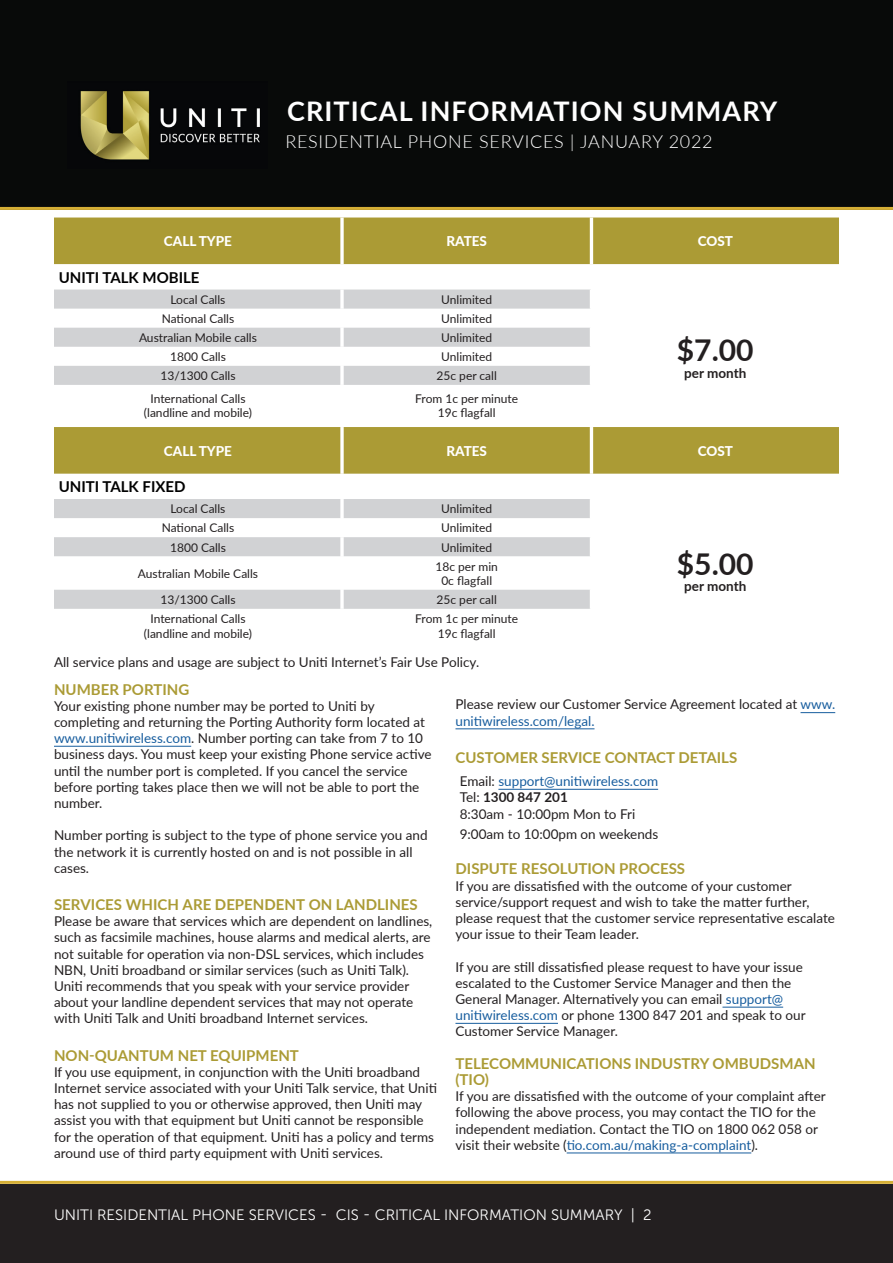
<style>
.page{position:relative;width:893px;height:1263px;background:#fff}
.page>*{position:absolute;margin:0;border:0;box-sizing:border-box;transform-origin:0 0}
.t1{font:700 30px "Lato";color:#231f20}
.t2{font:700 27px "Lato";letter-spacing:.04em;color:#fff}
.t3{font:300 18px "Lato";letter-spacing:.04em;color:#fff}
.Paragraph_Style_1{font:700 15px/16.2px "Lato";color:#ab9b35}
.t4{font:15px "Museo Sans 300";color:#fff}
.t5{font:700 15px "Lato";color:#000}
.Heading_Style{font:700 15px "Lato";color:#ab9b35}
.Heading_Style-2{font:13.5px/16.2px "Lato";color:#231f20}
.body_black_right{font:13.5px "Lato";color:#231f20}
.t6{font:800 13.5px "Lato";color:#fff}
.body_black_right-2{font:13.5px "Lato";color:#175d9e}
.body_black_right-3{font:700 13.5px "Lato";color:#231f20}
.t7{font:12px "Lato";color:#231f20}
.s1{color:#175d9e}
.s2{color:#231f20}
.s3{font-weight:400}
</style>
<div class="page">
<div style="left:0;top:1184px;width:893px;height:79px;background:#231f20"></div>
<div style="left:0;top:0;width:893px;height:209px;background:#080a09"></div>
<img style="left:80px;top:91px;width:180px;height:69px">
<hr style="left:0;top:207px;width:893px;height:3px;background:#d5af36">
<hr style="left:0;top:1181px;width:893px;height:3px;background:#d5af36">
<div style="left:54px;top:218px;width:785px;height:46px;background:#ab9b35"></div>
<svg style="left:54px;top:264px;width:785px;height:26px"></svg>
<svg style="left:54px;top:290px;width:536px;height:95px;fill:#d1d2d4"></svg>
<svg style="left:340px;top:218px;width:4px;height:46px"></svg>
<hr style="left:590px;top:218px;width:3px;height:46px;background:#fff">
<svg style="left:340px;top:289px;width:4px;height:20px"></svg>
<hr style="left:590px;top:289px;width:3px;height:20px;background:#fff">
<hr style="left:340px;top:309px;width:4px;height:19px;background:#fff">
<hr style="left:340px;top:328px;width:4px;height:19px;background:#f4f4f5">
<hr style="left:340px;top:347px;width:4px;height:19px;background:#fff">
<hr style="left:340px;top:366px;width:4px;height:19px;background:#f6f6f6">
<div style="left:54px;top:427px;width:785px;height:47px;background:#ab9b35"></div>
<svg style="left:54px;top:499px;width:536px;height:110px;fill:#d5d6d8"></svg>
<svg style="left:340px;top:427px;width:4px;height:47px"></svg>
<hr style="left:590px;top:427px;width:3px;height:47px;background:#fff">
<hr style="left:340px;top:499px;width:4px;height:19px;background:#f7f7f7">
<hr style="left:340px;top:518px;width:4px;height:19px;background:#fff">
<hr style="left:340px;top:537px;width:4px;height:19px;background:#f5f5f5">
<hr style="left:340px;top:556px;width:4px;height:34px;background:#fff">
<hr style="left:340px;top:590px;width:4px;height:19px;background:#f4f5f5">
<hr style="left:54px;top:746px;width:137px;height:1px;background:#175d9e">
<hr style="left:800px;top:712px;width:35px;height:1px;background:#175d9e">
<hr style="left:455px;top:728px;width:139px;height:1px;background:#175d9e">
<hr style="left:722px;top:1007px;width:61px;height:1px;background:#175d9e">
<hr style="left:455px;top:1023px;width:103px;height:1px;background:#175d9e">
<hr style="left:567px;top:1153px;width:184px;height:1px;background:#175d9e">
<hr style="left:498px;top:789px;width:160px;height:1px;background:#175d9e">
<h2 class="t2" style="left:287px;top:91px;width:492px">CRITICAL INFORMATION SUMMARY</h2>
<h3 class="t3" style="left:285px;top:129px;width:429px">RESIDENTIAL PHONE SERVICES | JANUARY 2022</h3>
<p class="t6" style="left:164px;top:231px;width:70px">CALL TYPE</p>
<p class="t6" style="left:446px;top:231px;width:42px">RATES</p>
<p class="t6" style="left:698px;top:231px;width:37px">COST</p>
<p class="t5" style="left:59px;top:266px;width:142px">UNITI TALK MOBILE</p>
<p class="t7" style="left:171px;top:291px;width:56px">Local Calls</p>
<p class="t7" style="left:441px;top:291px;width:53px">Unlimited</p>
<p class="t1" style="left:677px;top:328px;width:78px">$7.00</p>
<p class="body_black_right-3" style="left:684px;top:363px;width:64px">per month</p>
<p class="t7" style="left:162px;top:310px;width:74px">National Calls</p>
<p class="t7" style="left:441px;top:310px;width:53px">Unlimited</p>
<p class="t7" style="left:139px;top:329px;width:119px">Australian Mobile calls</p>
<p class="t7" style="left:441px;top:329px;width:53px">Unlimited</p>
<p class="t7" style="left:170px;top:348px;width:57px">1800 Calls</p>
<p class="t7" style="left:441px;top:348px;width:53px">Unlimited</p>
<p class="t7" style="left:160px;top:367px;width:77px">13/1300 Calls</p>
<p class="t7" style="left:437px;top:367px;width:62px">25c per call</p>
<p class="t7" style="left:150px;top:390px;width:97px">International Calls</p>
<p class="t7" style="left:144px;top:404px;width:110px">(landline and mobile)</p>
<p class="t7" style="left:415px;top:390px;width:104px">From 1c per minute</p>
<p class="t7" style="left:438px;top:404px;width:59px">19c flagfall</p>
<p class="t6" style="left:164px;top:441px;width:70px">CALL TYPE</p>
<p class="t6" style="left:446px;top:441px;width:42px">RATES</p>
<p class="t6" style="left:698px;top:441px;width:37px">COST</p>
<p class="t5" style="left:59px;top:476px;width:128px">UNITI TALK FIXED</p>
<p class="t7" style="left:171px;top:500px;width:56px">Local Calls</p>
<p class="t7" style="left:441px;top:500px;width:53px">Unlimited</p>
<p class="t1" style="left:677px;top:542px;width:78px">$5.00</p>
<p class="body_black_right-3" style="left:684px;top:576px;width:64px">per month</p>
<p class="t7" style="left:162px;top:519px;width:74px">National Calls</p>
<p class="t7" style="left:441px;top:519px;width:53px">Unlimited</p>
<p class="t7" style="left:170px;top:539px;width:57px">1800 Calls</p>
<p class="t7" style="left:441px;top:539px;width:53px">Unlimited</p>
<p class="t7" style="left:138px;top:565px;width:122px">Australian Mobile Calls</p>
<p class="t7" style="left:436px;top:558px;width:64px">18c per min</p>
<p class="t7" style="left:441px;top:572px;width:52px">0c flagfall</p>
<p class="t7" style="left:160px;top:591px;width:77px">13/1300 Calls</p>
<p class="t7" style="left:437px;top:591px;width:62px">25c per call</p>
<p class="t7" style="left:150px;top:610px;width:97px">International Calls</p>
<p class="t7" style="left:144px;top:625px;width:110px">(landline and mobile)</p>
<p class="t7" style="left:415px;top:610px;width:104px">From 1c per minute</p>
<p class="t7" style="left:438px;top:625px;width:59px">19c flagfall</p>
<p class="Heading_Style-2" style="left:54px;top:653px;width:427px">All service plans and usage are subject to Uniti Internet’s Fair Use Policy.</p>
<p class="Heading_Style" style="left:54px;top:678px;width:137px">NUMBER PORTING</p>
<p class="Heading_Style-2" style="left:54px;top:697px;width:379px">Your existing phone number may be ported to Uniti by completing and returning the Porting Authority form located at <span class="s1">www.unitiwireless.com</span>. Number porting can take from 7 to 10 business days. You must keep your existing Phone service active until the number port is completed. If you cancel the service before porting takes place then we will not be able to port the number.</p>
<p class="Heading_Style-2" style="left:54px;top:827px;width:375px">Number porting is subject to the type of phone service you and the network it is currently hosted on and is not possible in all cases.</p>
<p class="Paragraph_Style_1" style="left:54px;top:896px;width:365px">SERVICES WHICH ARE DEPENDENT ON LANDLINES</p>
<p class="Heading_Style-2" style="left:54px;top:912px;width:380px">Please be aware that services which are dependent on landlines, such as facsimile machines, house alarms and medical alerts, are not suitable for operation via non-DSL services, which includes NBN, Uniti broadband or similar services (such as Uniti Talk).<br>Uniti recommends that you speak with your service provider about your landline dependent services that may not operate with Uniti Talk and Uniti broadband Internet services.</p>
<p class="Paragraph_Style_1" style="left:54px;top:1046px;width:246px">NON-QUANTUM NET EQUIPMENT</p>
<p class="Heading_Style-2" style="left:54px;top:1063px;width:384px">If you use equipment, in conjunction with the Uniti broadband Internet service associated with your Uniti Talk service, that Uniti has not supplied to you or otherwise approved, then Uniti may assist you with that equipment but Uniti cannot be responsible</p>
<p class="Heading_Style-2" style="left:54px;top:1128px;width:382px">for the operation of that equipment. Uniti has a policy and terms around use of third party equipment with Uniti services.</p>
<p class="Heading_Style-2" style="left:455px;top:696px;width:381px">Please review our Customer Service Agreement located at <span class="s1">www. unitiwireless.com/legal.</span></p>
<p class="Paragraph_Style_1" style="left:455px;top:749px;width:283px">CUSTOMER SERVICE CONTACT DETAILS</p>
<p class="body_black_right-2" style="left:460px;top:771px;width:200px"><span class="s2">Email:</span> support@unitiwireless.com</p>
<p class="body_black_right-3" style="left:460px;top:787px;width:110px"><span class="s3">Tel:</span> 1300 847 201</p>
<p class="body_black_right" style="left:460px;top:804px;width:177px">8:30am - 10:00pm Mon to Fri</p>
<p class="body_black_right" style="left:460px;top:824px;width:200px">9:00am to 10:00pm on weekends</p>
<p class="Paragraph_Style_1" style="left:455px;top:860px;width:231px">DISPUTE RESOLUTION PROCESS</p>
<p class="Heading_Style-2" style="left:455px;top:877px;width:381px">If you are dissatisfied with the outcome of your customer service/support request and wish to take the matter further, please request that the customer service representative escalate your issue to their Team leader.</p>
<p class="Heading_Style-2" style="left:455px;top:958px;width:352px">If you are still dissatisfied please request to have your issue escalated to the Customer Service Manager and then the General Manager. Alternatively you can email <span class="s1">support@ unitiwireless.com</span> or phone 1300 847 201 and speak to our Customer Service Manager.</p>
<p class="Paragraph_Style_1" style="left:455px;top:1054px;width:362px">TELECOMMUNICATIONS INDUSTRY OMBUDSMAN (TIO)</p>
<p class="Heading_Style-2" style="left:455px;top:1087px;width:372px">If you are dissatisfied with the outcome of your complaint after following the above process, you may contact the TIO for the independent mediation. Contact the TIO on 1800 062 058 or visit their website (<span class="s1">tio.com.au/making-a-complaint</span>).</p>
<p class="t4" style="left:54px;top:1207px;width:599px">UNITI RESIDENTIAL PHONE SERVICES - CIS - CRITICAL INFORMATION SUMMARY | 2</p>
</div>
